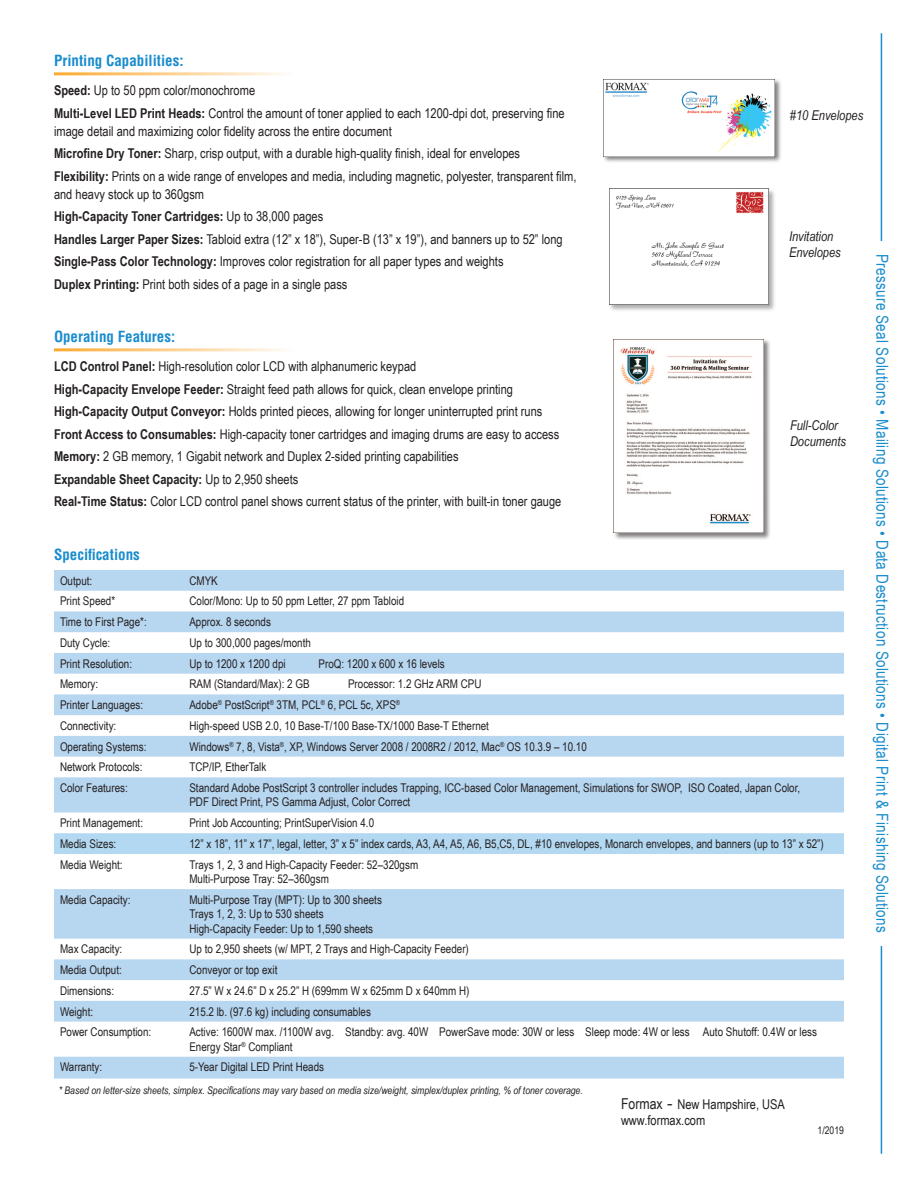
<style>
.page{position:relative;width:918px;height:1188px;background:#fff}
.page>*{position:absolute;margin:0;border:0;box-sizing:border-box;transform-origin:0 0}
.t1{font:16.5px "Arial Narrow";letter-spacing:.02em;color:#198ccd}
.t2{font:700 condensed 15px "Helvetica";color:#198ccd}
.t3{font:13.5px/18px "Arial Narrow";color:#231f20}
.t4{font:700 13.5px "Arial Narrow";color:#231f20}
.t5{font:italic 13.5px "Arial Narrow";color:#231f20}
.t6{font:12px "Arial Narrow";color:#231f20}
.t7{font:italic 10.5px "Arial Narrow";color:#231f20}
.t8{font:10.5px "Arial Narrow";color:#231f20}
.s1{font-weight:700}
.s2{font-weight:400}
.s3{font-size:15px}
.s4{font-family:"Arial";font-size:16.5px}
</style>
<div class="page">
<hr style="left:881px;top:33px;width:1px;height:1121px;background:#198ccd">
<div style="left:864px;top:241px;width:35px;height:705px;background:#fff"></div>
<svg style="left:54px;top:570px;width:790px;height:187px;fill:#b7d6f0"></svg>
<svg style="left:54px;top:777px;width:790px;height:302px;fill:#b7d6f0"></svg>
<div style="left:54px;top:833px;width:790px;height:21px;background:#b3d8f1"></div>
<div style="left:602px;top:79px;width:180px;height:84px;background:#231f20;opacity:.57"></div>
<img style="left:603px;top:80px;width:172px;height:76px">
<div style="left:608px;top:188px;width:168px;height:124px;background:#5a5a5d;opacity:.5"></div>
<img style="left:609px;top:189px;width:160px;height:116px">
<div style="left:613px;top:338px;width:158px;height:202px;background:#231f20;opacity:.57"></div>
<img style="left:614px;top:339px;width:150px;height:194px">
<p class="t2" style="left:54px;top:51px;width:131px">Printing Capabilities:</p>
<p class="t3" style="left:54px;top:81px;width:203px"><span class="s1">Speed:</span> Up to 50 ppm color/monochrome</p>
<p class="t3" style="left:54px;top:104px;width:512px"><span class="s1">Multi-Level LED Print Heads:</span> Control the amount of toner applied to each 1200-dpi dot, preserving fine image detail and maximizing color fidelity across the entire document</p>
<p class="t3" style="left:54px;top:144px;width:468px"><span class="s1">Microfine Dry Toner:</span> Sharp, crisp output, with a durable high-quality finish, ideal for envelopes</p>
<p class="t3" style="left:54px;top:167px;width:524px"><span class="s1">Flexibility:</span> Prints on a wide range of envelopes and media, including magnetic, polyester, transparent film, and heavy stock up to 360gsm</p>
<p class="t4" style="left:54px;top:206px;width:271px">High-Capacity Toner Cartridges: <span class="s2">Up to 38,000 pages</span></p>
<p class="t3" style="left:54px;top:230px;width:510px"><span class="s1">Handles Larger Paper Sizes:</span> Tabloid extra (12” x 18”), Super-B (13” x 19”), and banners up to 52” long</p>
<p class="t3" style="left:54px;top:252px;width:451px"><span class="s1">Single-Pass Color Technology:</span> Improves color registration for all paper types and weights</p>
<p class="t3" style="left:54px;top:275px;width:295px"><span class="s1">Duplex Printing:</span> Print both sides of a page in a single pass</p>
<p class="t2" style="left:54px;top:327px;width:123px">Operating Features:</p>
<p class="t3" style="left:54px;top:357px;width:364px"><span class="s1">LCD Control Panel:</span> High-resolution color LCD with alphanumeric keypad</p>
<p class="t3" style="left:54px;top:380px;width:461px"><span class="s1">High-Capacity Envelope Feeder:</span> Straight feed path allows for quick, clean envelope printing</p>
<p class="t3" style="left:54px;top:402px;width:490px"><span class="s1">High-Capacity Output Conveyor:</span> Holds printed pieces, allowing for longer uninterrupted print runs</p>
<p class="t3" style="left:54px;top:425px;width:507px"><span class="s1">Front Access to Consumables:</span> High-capacity toner cartridges and imaging drums are easy to access</p>
<p class="t3" style="left:54px;top:447px;width:406px"><span class="s1">Memory:</span> 2 GB memory, 1 Gigabit network and Duplex 2-sided printing capabilities</p>
<p class="t4" style="left:54px;top:469px;width:246px">Expandable Sheet Capacity: <span class="s2">Up to 2,950 sheets</span></p>
<p class="t3" style="left:54px;top:492px;width:509px"><span class="s1">Real-Time Status:</span> Color LCD control panel shows current status of the printer, with built-in toner gauge</p>
<p class="t2" style="left:54px;top:545px;width:87px">Specifications</p>
<p class="t5" style="left:790px;top:106px;width:75px">#10 Envelopes</p>
<p class="t5" style="left:789px;top:227px;width:46px">Invitation</p>
<p class="t5" style="left:789px;top:243px;width:53px">Envelopes</p>
<p class="t5" style="left:790px;top:416px;width:49px">Full-Color</p>
<p class="t5" style="left:790px;top:432px;width:57px">Documents</p>
<p class="t6" style="left:60px;top:572px;width:34px">Output:</p>
<p class="t6" style="left:189px;top:572px;width:30px">CMYK</p>
<p class="t6" style="left:60px;top:592px;width:57px">Print Speed*</p>
<p class="t6" style="left:189px;top:592px;width:216px">Color/Mono: Up to 50 ppm Letter, 27 ppm Tabloid</p>
<p class="t6" style="left:60px;top:613px;width:88px">Time to First Page*:</p>
<p class="t6" style="left:189px;top:613px;width:83px">Approx. 8 seconds</p>
<p class="t6" style="left:60px;top:634px;width:52px">Duty Cycle:</p>
<p class="t6" style="left:189px;top:634px;width:123px">Up to 300,000 pages/month</p>
<p class="t6" style="left:60px;top:655px;width:74px">Print Resolution:</p>
<p class="t6" style="left:189px;top:655px;width:98px">Up to 1200 x 1200 dpi</p>
<p class="t6" style="left:319px;top:655px;width:128px">ProQ: 1200 x 600 x 16 levels</p>
<p class="t6" style="left:60px;top:675px;width:40px">Memory:</p>
<p class="t6" style="left:189px;top:675px;width:122px">RAM (Standard/Max): 2 GB</p>
<p class="t6" style="left:348px;top:675px;width:135px">Processor: 1.2 GHz ARM CPU</p>
<p class="t6" style="left:60px;top:696px;width:85px">Printer Languages:</p>
<p class="t6" style="left:189px;top:696px;width:212px">Adobe<sup>®</sup> PostScript<sup>®</sup> 3TM, PCL<sup>®</sup> 6, PCL 5c, XPS<sup>®</sup></p>
<p class="t6" style="left:60px;top:717px;width:58px">Connectivity:</p>
<p class="t6" style="left:189px;top:717px;width:301px">High-speed USB 2.0, 10 Base-T/100 Base-TX/1000 Base-T Ethernet</p>
<p class="t6" style="left:60px;top:738px;width:88px">Operating Systems:</p>
<p class="t6" style="left:189px;top:738px;width:399px">Windows<sup>®</sup> 7, 8, Vista<sup>®</sup>, XP, Windows Server 2008 / 2008R2 / 2012, Mac<sup>®</sup> OS 10.3.9 – 10.10</p>
<p class="t6" style="left:60px;top:758px;width:84px">Network Protocols:</p>
<p class="t6" style="left:189px;top:758px;width:78px">TCP/IP, EtherTalk</p>
<p class="t6" style="left:60px;top:779px;width:69px">Color Features:</p>
<p class="t6" style="left:189px;top:779px;width:612px">Standard Adobe PostScript 3 controller includes Trapping, ICC-based Color Management, Simulations for SWOP, ISO Coated, Japan Color,</p>
<p class="t6" style="left:189px;top:793px;width:222px">PDF Direct Print, PS Gamma Adjust, Color Correct</p>
<p class="t6" style="left:60px;top:814px;width:85px">Print Management:</p>
<p class="t6" style="left:189px;top:814px;width:186px">Print Job Accounting; PrintSuperVision 4.0</p>
<p class="t6" style="left:60px;top:835px;width:58px">Media Sizes:</p>
<p class="t6" style="left:189px;top:835px;width:636px">12” x 18”, 11” x 17”, legal, letter, 3” x 5” index cards, A3, A4, A5, A6, B5,C5, DL, #10 envelopes, Monarch envelopes, and banners (up to 13” x 52”)</p>
<p class="t6" style="left:60px;top:856px;width:64px">Media Weight:</p>
<p class="t6" style="left:189px;top:856px;width:230px">Trays 1, 2, 3 and High-Capacity Feeder: 52–320gsm</p>
<p class="t6" style="left:189px;top:870px;width:141px">Multi-Purpose Tray: 52–360gsm</p>
<p class="t6" style="left:60px;top:891px;width:72px">Media Capacity:</p>
<p class="t6" style="left:189px;top:891px;width:194px">Multi-Purpose Tray (MPT): Up to 300 sheets</p>
<p class="t6" style="left:189px;top:905px;width:136px">Trays 1, 2, 3: Up to 530 sheets</p>
<p class="t6" style="left:189px;top:920px;width:185px">High-Capacity Feeder: Up to 1,590 sheets</p>
<p class="t6" style="left:60px;top:940px;width:64px">Max Capacity:</p>
<p class="t6" style="left:189px;top:940px;width:281px">Up to 2,950 sheets (w/ MPT, 2 Trays and High-Capacity Feeder)</p>
<p class="t6" style="left:60px;top:961px;width:63px">Media Output:</p>
<p class="t6" style="left:189px;top:961px;width:90px">Conveyor or top exit</p>
<p class="t6" style="left:60px;top:982px;width:56px">Dimensions:</p>
<p class="t6" style="left:189px;top:982px;width:281px">27.5” W x 24.6” D x 25.2” H (699mm W x 625mm D x 640mm H)</p>
<p class="t6" style="left:60px;top:1003px;width:35px">Weight:</p>
<p class="t6" style="left:189px;top:1003px;width:183px">215.2 lb. (97.6 kg) including consumables</p>
<p class="t6" style="left:60px;top:1023px;width:93px">Power Consumption:</p>
<p class="t6" style="left:189px;top:1023px;width:629px">Active: 1600W max. /1100W avg. Standby: avg. 40W PowerSave mode: 30W or less Sleep mode: 4W or less Auto Shutoff: 0.4W or less</p>
<p class="t6" style="left:189px;top:1038px;width:105px">Energy Star<sup>®</sup> Compliant</p>
<p class="t6" style="left:60px;top:1058px;width:44px">Warranty:</p>
<p class="t6" style="left:189px;top:1058px;width:136px">5-Year Digital LED Print Heads</p>
<p class="t7" style="left:59px;top:1083px;width:526px">* Based on letter-size sheets, simplex. Specifications may vary based on media size/weight, simplex/duplex printing, % of toner coverage.</p>
<p class="t3" style="left:621px;top:1094px;width:166px"><span class="s3">Formax</span> <span class="s4">-</span> New Hampshire, USA</p>
<p class="t3" style="left:621px;top:1110px;width:86px">www.formax.com</p>
<p class="t8" style="left:818px;top:1123px;width:28px">1/2019</p>
<p class="t1" style="left:895px;top:254px;width:680px;rotate:90deg">Pressure Seal Solutions • Mailing Solutions • Data Destruction Solutions • Digital Print &amp; Finishing Solutions</p>
</div>
